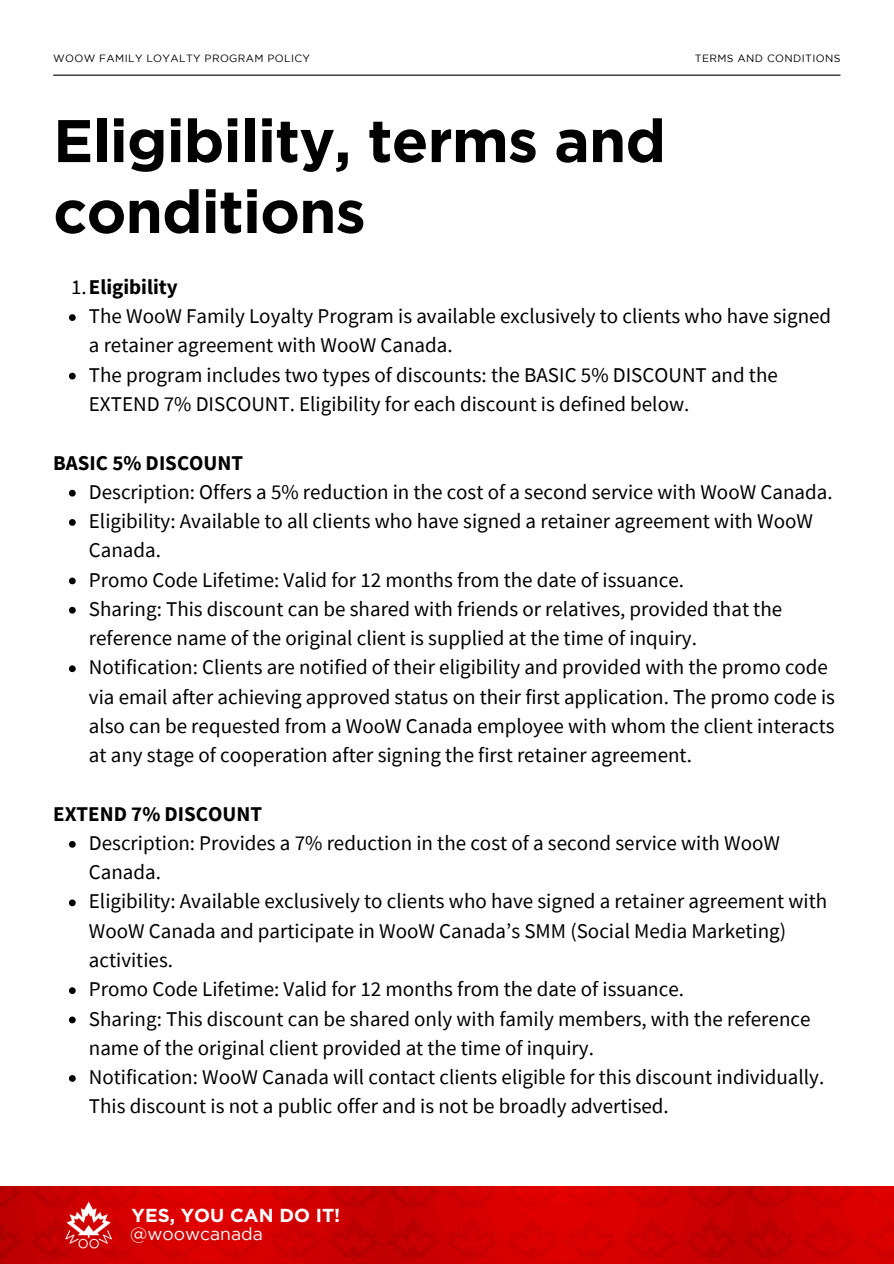
<style>
.page{position:relative;width:894px;height:1264px;background:#fff}
.page>*{position:absolute;margin:0;border:0;box-sizing:border-box;transform-origin:0 0}
.t1{font:700 60px/70.8px "Gotham";letter-spacing:-.015em;color:#000}
.t2{font:21px/29.2px "Source Sans Pro";color:#000}
.t3{font:700 21px "Source Sans Pro";color:#000}
.t4{font:700 18.75px "Gotham";color:#fff}
.t5{font:17.55px "Gotham";color:#fff}
.t6{font:10.5px "Gotham";letter-spacing:.035em;color:#000}
.s1{font-weight:400}
</style>
<div class="page">
<img style="left:0;top:1186px;width:893px;height:77px">
<img style="left:57px;top:1195px;width:64px;height:58px">
<hr style="left:53px;top:75px;width:787px;height:1px;background:#000">
<svg style="left:69px;top:314px;width:7px;height:7px"></svg>
<svg style="left:69px;top:373px;width:7px;height:6px"></svg>
<svg style="left:69px;top:490px;width:7px;height:6px"></svg>
<svg style="left:69px;top:519px;width:7px;height:7px"></svg>
<svg style="left:69px;top:577px;width:7px;height:7px"></svg>
<svg style="left:69px;top:607px;width:7px;height:6px"></svg>
<svg style="left:69px;top:665px;width:7px;height:7px"></svg>
<svg style="left:69px;top:841px;width:7px;height:6px"></svg>
<svg style="left:69px;top:899px;width:7px;height:7px"></svg>
<svg style="left:69px;top:987px;width:7px;height:7px"></svg>
<svg style="left:69px;top:1016px;width:7px;height:7px"></svg>
<svg style="left:69px;top:1075px;width:7px;height:6px"></svg>
<p class="t6" style="left:53px;top:54px;width:258px">WOOW FAMILY LOYALTY PROGRAM POLICY</p>
<p class="t6" style="left:694px;top:54px;width:147px">TERMS AND CONDITIONS</p>
<h2 class="t1" style="left:53px;top:104px;width:614px">Eligibility, terms and conditions</h2>
<p class="t3" style="left:71px;top:273px;width:108px"><span class="s1">1.</span>Eligibility</p>
<p class="t2" style="left:89px;top:301px;width:743px">The WooW Family Loyalty Program is available exclusively to clients who have signed a retainer agreement with WooW Canada.</p>
<p class="t2" style="left:89px;top:359px;width:690px">The program includes two types of discounts: the BASIC 5% DISCOUNT and the<br>EXTEND 7% DISCOUNT. Eligibility for each discount is defined below.</p>
<h2 class="t3" style="left:53px;top:449px;width:191px">BASIC 5% DISCOUNT</h2>
<p class="t2" style="left:89px;top:476px;width:745px">Description: Offers a 5% reduction in the cost of a second service with WooW Canada.</p>
<p class="t2" style="left:89px;top:506px;width:725px">Eligibility: Available to all clients who have signed a retainer agreement with WooW<br>Canada.</p>
<p class="t2" style="left:89px;top:564px;width:596px">Promo Code Lifetime: Valid for 12 months from the date of issuance.</p>
<p class="t2" style="left:89px;top:593px;width:694px">Sharing: This discount can be shared with friends or relatives, provided that the reference name of the original client is supplied at the time of inquiry.</p>
<p class="t2" style="left:89px;top:652px;width:747px">Notification: Clients are notified of their eligibility and provided with the promo code via email after achieving approved status on their first application. The promo code is also can be requested from a WooW Canada employee with whom the client interacts at any stage of cooperation after signing the first retainer agreement.</p>
<p class="t3" style="left:53px;top:800px;width:210px">EXTEND 7% DISCOUNT</p>
<p class="t2" style="left:89px;top:827px;width:692px">Description: Provides a 7% reduction in the cost of a second service with WooW<br>Canada.</p>
<h4 class="t2" style="left:89px;top:886px;width:739px">Eligibility: Available exclusively to clients who have signed a retainer agreement with<br>WooW Canada and participate in WooW Canada’s SMM (Social Media Marketing) activities.</h4>
<p class="t2" style="left:89px;top:974px;width:596px">Promo Code Lifetime: Valid for 12 months from the date of issuance.</p>
<p class="t2" style="left:89px;top:1003px;width:723px">Sharing: This discount can be shared only with family members, with the reference name of the original client provided at the time of inquiry.</p>
<h5 class="t2" style="left:89px;top:1061px;width:736px">Notification: WooW Canada will contact clients eligible for this discount individually.<br>This discount is not a public offer and is not be broadly advertised.</h5>
<p class="t4" style="left:132px;top:1204px;width:210px">YES, YOU CAN DO IT!</p>
<p class="t5" style="left:130px;top:1227px;width:134px">@woowcanada</p>
</div>
